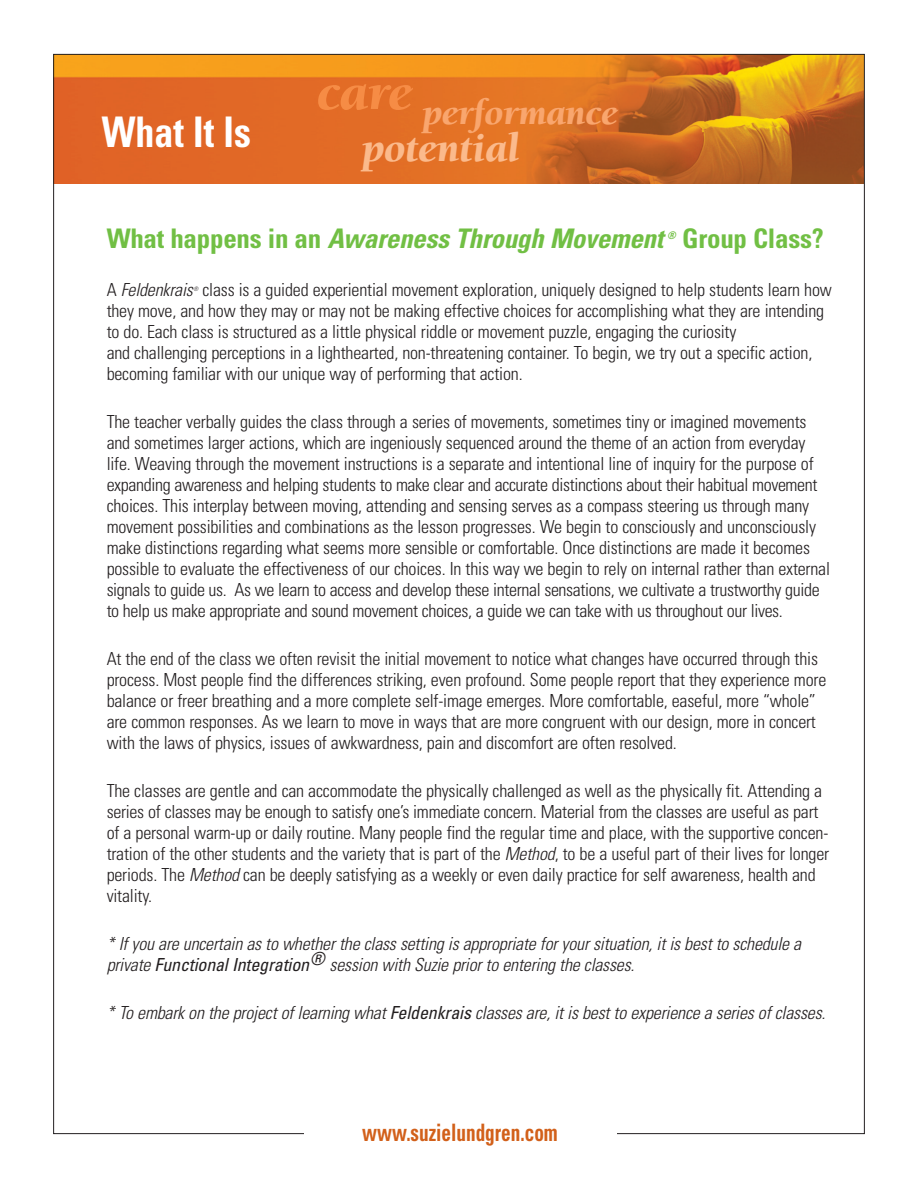
<style>
.page{position:relative;width:918px;height:1188px;background:#fff}
.page>*{position:absolute;margin:0;border:0;box-sizing:border-box;transform-origin:0 0}
.t1{font:italic 900 53.85px "Berkeley";color:#f68c45}
.t2{font:700 condensed 42.15px "Univers";color:#fff;scale:.9 1}
.t3{font:italic 900 41.7px "Berkeley";color:#fbba8c}
.t4{font:italic 900 36.9px "Berkeley";color:#f9a66e}
.t5{font:italic 700 condensed 27px "Univers";letter-spacing:-.01em;color:#71bf44}
.t6{font:700 condensed 27px "Univers";letter-spacing:-.01em;color:#71bf44}
.t7{font:700 condensed 24px "Univers";color:#d2601a;scale:.8 1}
.t8{font:300 condensed 18px/21px "Univers";letter-spacing:-.01em;color:#231f20}
.t9{font:italic 300 condensed 18px/21px "Univers";letter-spacing:-.01em;color:#231f20}
.t10{font:italic 700 condensed 10.5px "Univers";color:#71bf44}
.t11{font:italic 300 condensed 6px "Univers";color:#231f20}
.s1{font-style:normal}
.s2{font-style:italic}
.s3{font-weight:400}
</style>
<div class="page">
<img style="left:55px;top:56px;width:808px;height:127px">
<p class="t2" style="left:102px;top:106px;width:167px">What It Is</p>
<p class="t1" style="left:317px;top:64px;width:97px">care</p>
<p class="t4" style="left:423px;top:93px;width:196px">performance</p>
<p class="t3" style="left:363px;top:126px;width:158px">potential</p>
<p class="t5" style="left:107px;top:222px;width:558px"><span class="s1">What happens in an</span> Awareness Through Movement</p>
<p class="t10" style="left:667px;top:229px;width:10px">®</p>
<p class="t6" style="left:682px;top:222px;width:143px">Group Class?</p>
<p class="t9" style="left:107px;top:280px;width:88px"><span class="s1">A</span> Feldenkrais</p>
<p class="t11" style="left:193px;top:286px;width:6px">®</p>
<p class="t8" style="left:107px;top:280px;width:727px;text-indent:96px">class is a guided experiential movement exploration, uniquely designed to help students learn how they move, and how they may or may not be making effective choices for accomplishing what they are intending to do. Each class is structured as a little physical riddle or movement puzzle, engaging the curiosity<br>and challenging perceptions in a lighthearted, non-threatening container. To begin, we try out a specific action, becoming familiar with our unique way of performing that action.</p>
<p class="t8" style="left:107px;top:412px;width:725px">The teacher verbally guides the class through a series of movements, sometimes tiny or imagined movements and sometimes larger actions, which are ingeniously sequenced around the theme of an action from everyday life. Weaving through the movement instructions is a separate and intentional line of inquiry for the purpose of expanding awareness and helping students to make clear and accurate distinctions about their habitual movement choices. This interplay between moving, attending and sensing serves as a compass steering us through many movement possibilities and combinations as the lesson progresses. We begin to consciously and unconsciously make distinctions regarding what seems more sensible or comfortable. Once distinctions are made it becomes possible to evaluate the effectiveness of our choices. In this way we begin to rely on internal rather than external signals to guide us. As we learn to access and develop these internal sensations, we cultivate a trustworthy guide to help us make appropriate and sound movement choices, a guide we can take with us throughout our lives.</p>
<p class="t8" style="left:107px;top:649px;width:721px">At the end of the class we often revisit the initial movement to notice what changes have occurred through this process. Most people find the differences striking, even profound. Some people report that they experience more balance or freer breathing and a more complete self-image emerges. More comfortable, easeful, more “whole” are common responses. As we learn to move in ways that are more congruent with our design, more in concert with the laws of physics, issues of awkwardness, pain and discomfort are often resolved.</p>
<p class="t8" style="left:107px;top:781px;width:724px">The classes are gentle and can accommodate the physically challenged as well as the physically fit. Attending a series of classes may be enough to satisfy one’s immediate concern. Material from the classes are useful as part of a personal warm-up or daily routine. Many people find the regular time and place, with the supportive concen&shy;tration of the other students and the variety that is part of the <span class="s2">Method</span>, to be a useful part of their lives for longer periods. The <span class="s2">Method</span> can be deeply satisfying as a weekly or even daily practice for self awareness, health and vitality.</p>
<p class="t9" style="left:107px;top:934px;width:696px">* If you are uncertain as to whether the class setting is appropriate for your situation, it is best to schedule a private <span class="s3">Functional Integration</span><sup>®</sup> session with Suzie prior to entering the classes.</p>
<p class="t9" style="left:107px;top:1003px;width:720px">* To embark on the project of learning what <span class="s3">Feldenkrais</span> classes are, it is best to experience a series of classes.</p>
<p class="t7" style="left:362px;top:1117px;width:246px">www.suzielundgren.com</p>
</div>
